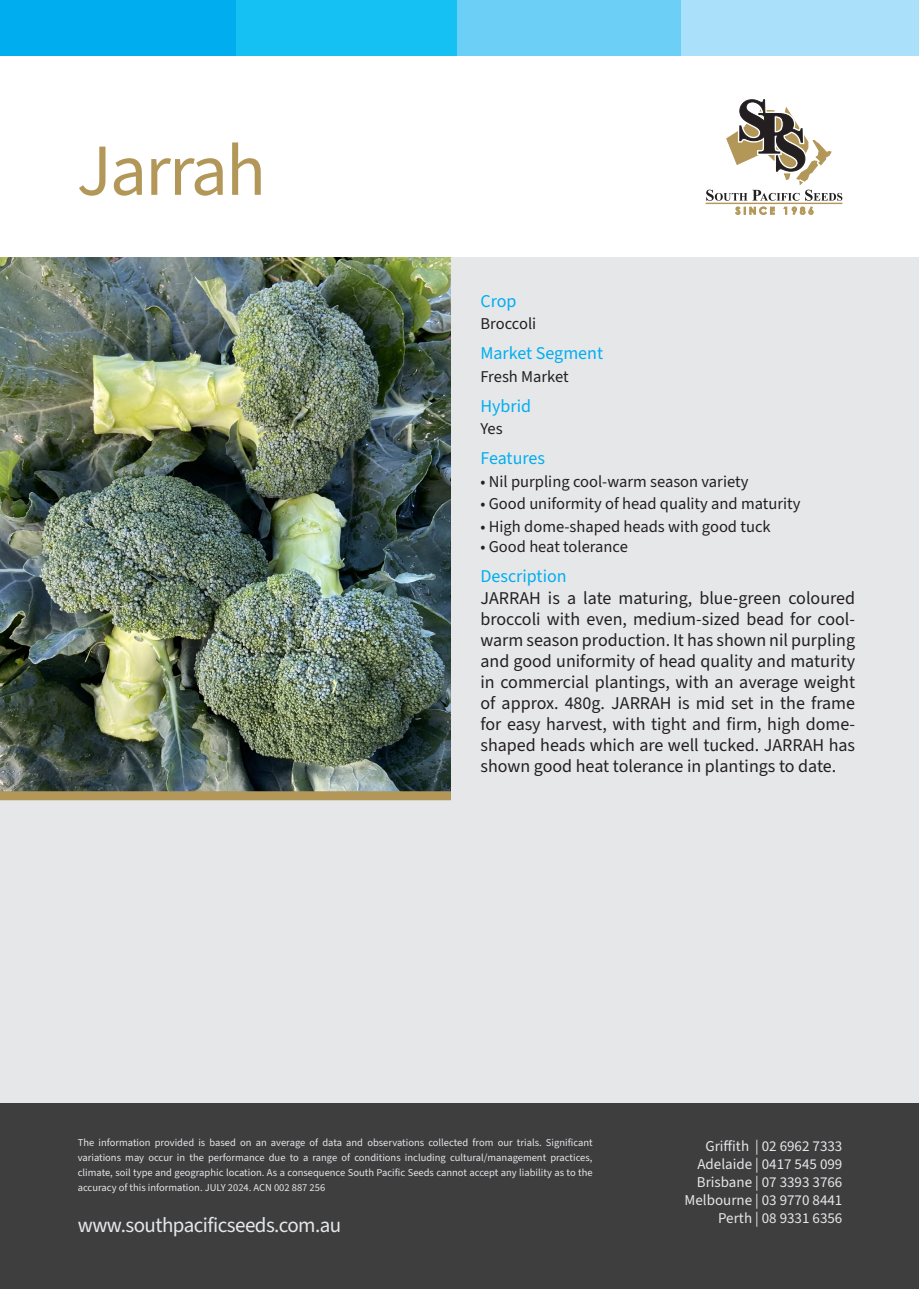
<style>
.page{position:relative;width:919px;height:1289px;background:#fff}
.page>*{position:absolute;margin:0;border:0;box-sizing:border-box;transform-origin:0 0}
.t1{font:73.5px "Source Sans 3";letter-spacing:-.025em;color:#b39758}
.t2{font:21px "Source Sans 3";letter-spacing:-.025em;color:#e6e7e9}
.t3{font:18px/21px "Source Sans 3";color:#231f20;text-align:justify}
.t4{font:18px "Source Sans 3";color:#00aeef}
.t5{font:16.5px "Source Sans 3";color:#231f20}
.t6{font:15px "Source Sans 3";color:#e6e7e9}
.t7{font:10.5px/15px "Source Sans 3";color:#e6e7e9;text-align:justify}
</style>
<div class="page">
<div style="left:0;top:257px;width:918px;height:846px;background:#e6e7e9"></div>
<img style="left:0;top:257px;width:451px;height:534px">
<div style="left:0;top:1103px;width:918px;height:185px;background:#3e3e3f"></div>
<div style="left:0;top:0;width:236px;height:55px;background:#00aeef"></div>
<div style="left:236px;top:0;width:224px;height:55px;background:#15c0f2"></div>
<div style="left:457px;top:0;width:224px;height:55px;background:#6bcff6"></div>
<div style="left:681px;top:0;width:237px;height:55px;background:#aae0f9"></div>
<hr style="left:705px;top:203px;width:137px;height:1px;background:#b39758">
<svg style="left:735px;top:207px;width:39px;height:7px"></svg>
<svg style="left:792px;top:207px;width:21px;height:7px"></svg>
<svg style="left:706px;top:99px;width:136px;height:102px"></svg>
<div style="left:0;top:791px;width:451px;height:9px;background:#b39758"></div>
<p class="t1" style="left:77px;top:121px;width:191px">Jarrah</p>
<p class="t4" style="left:480px;top:289px;width:38px">Crop</p>
<p class="t5" style="left:480px;top:313px;width:57px">Broccoli</p>
<p class="t4" style="left:480px;top:341px;width:124px">Market Segment</p>
<p class="t5" style="left:480px;top:365px;width:90px">Fresh Market</p>
<p class="t4" style="left:480px;top:394px;width:52px">Hybrid</p>
<p class="t5" style="left:480px;top:418px;width:24px">Yes</p>
<p class="t4" style="left:480px;top:446px;width:66px">Features</p>
<p class="t5" style="left:480px;top:470px;width:269px">• Nil purpling cool-warm season variety</p>
<p class="t5" style="left:480px;top:493px;width:321px">• Good uniformity of head quality and maturity</p>
<p class="t5" style="left:480px;top:515px;width:292px">• High dome-shaped heads with good tuck</p>
<p class="t5" style="left:480px;top:535px;width:149px">• Good heat tolerance</p>
<p class="t4" style="left:480px;top:563px;width:88px">Description</p>
<p class="t3" style="left:480px;top:588px;width:376px">JARRAH is a late maturing, blue-green coloured broccoli with even, medium-sized bead for cool&shy;warm season production. It has shown nil purpling and good uniformity of head quality and maturity in commercial plantings, with an average weight of approx. 480g. JARRAH is mid set in the frame for easy harvest, with tight and firm, high dome&shy;shaped heads which are well tucked. JARRAH has shown good heat tolerance in plantings to date.</p>
<p class="t7" style="left:78px;top:1135px;width:516px">The information provided is based on an average of data and observations collected from our trials. Significant variations may occur in the performance due to a range of conditions including cultural/management practices, climate, soil type and geographic location. As a consequence South Pacific Seeds cannot accept any liability as to the accuracy of this information. JULY 2024. ACN 002 887 256</p>
<p class="t2" style="left:78px;top:1211px;width:265px">www.southpacificseeds.com.au</p>
<p class="t6" style="left:705px;top:1135px;width:138px">Griffith | 02 6962 7333</p>
<p class="t6" style="left:697px;top:1153px;width:146px">Adelaide | 0417 545 099</p>
<p class="t6" style="left:696px;top:1171px;width:147px">Brisbane | 07 3393 3766</p>
<p class="t6" style="left:684px;top:1189px;width:159px">Melbourne | 03 9770 8441</p>
<p class="t6" style="left:718px;top:1207px;width:126px">Perth | 08 9331 6356</p>
</div>
